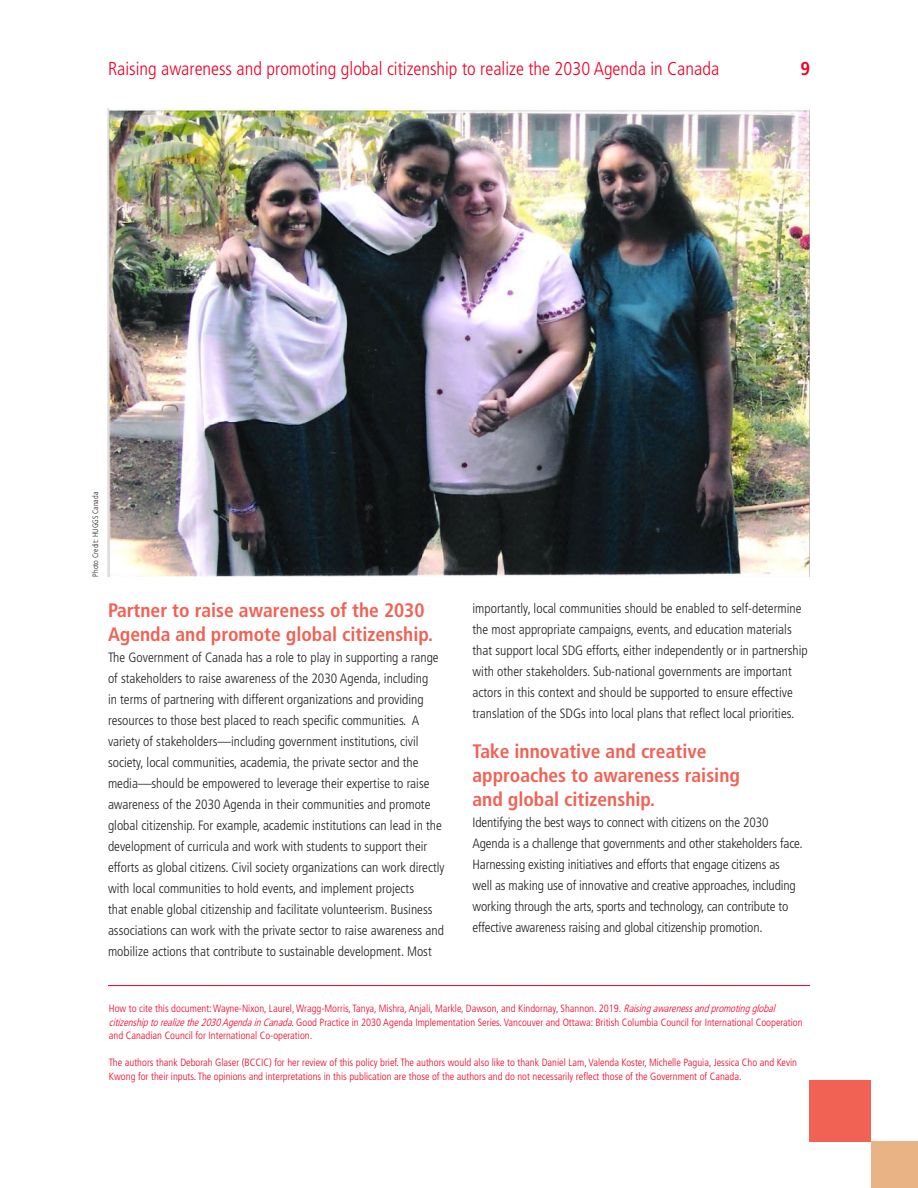
<style>
.page{position:relative;width:918px;height:1188px;background:#fff}
.page>*{position:absolute;margin:0;border:0;box-sizing:border-box;transform-origin:0 0}
.Heading_2{font:700 condensed 19.5px/24px "Frutiger";color:#f16154}
.t1{font:300 condensed 18.6px "Frutiger";color:#ef0027}
.t2{font:700 condensed 18.6px "Frutiger";color:#ef0027}
.t3{font:300 condensed 13.5px/21px "Frutiger";color:#231f20}
.t4{font:300 condensed 10.5px/13.5px "Frutiger";color:#ef0027}
.t5{font:300 condensed 7.8px "Frutiger";color:#231f20}
.s1{font-style:italic}
</style>
<div class="page">
<div style="left:810px;top:1080px;width:61px;height:62px;background:#f16154"></div>
<div style="left:871px;top:1142px;width:47px;height:46px;background:#eab385"></div>
<hr style="left:108px;top:985px;width:702px;height:1px;background:#ef0027">
<img style="left:108px;top:108px;width:702px;height:469px">
<h2 class="t1" style="left:108px;top:58px;width:613px">Raising awareness and promoting global citizenship to realize the 2030 Agenda in Canada</h2>
<h2 class="t2" style="left:800px;top:57px;width:11px">9</h2>
<p class="t5" style="left:91px;top:577px;width:86px;rotate:-90deg">Photo Credit: HUGGS Canada</p>
<p class="Heading_2" style="left:108px;top:598px;width:327px">Partner to raise awareness of the 2030<br>Agenda and promote global citizenship.</p>
<p class="t3" style="left:108px;top:647px;width:338px">The Government of Canada has a role to play in supporting a range of stakeholders to raise awareness of the 2030 Agenda, including<br>in terms of partnering with different organizations and providing resources to those best placed to reach specific communities. A variety of stakeholders—including government institutions, civil society, local communities, academia, the private sector and the media—should be empowered to leverage their expertise to raise awareness of the 2030 Agenda in their communities and promote global citizenship. For example, academic institutions can lead in the development of curricula and work with students to support their efforts as global citizens. Civil society organizations can work directly with local communities to hold events, and implement projects<br>that enable global citizenship and facilitate volunteerism. Business associations can work with the private sector to raise awareness and mobilize actions that contribute to sustainable development. Most</p>
<p class="t3" style="left:472px;top:598px;width:337px">importantly, local communities should be enabled to self-determine the most appropriate campaigns, events, and education materials that support local SDG efforts, either independently or in partnership with other stakeholders. Sub-national governments are important actors in this context and should be supported to ensure effective translation of the SDGs into local plans that reflect local priorities.</p>
<p class="Heading_2" style="left:472px;top:739px;width:269px">Take innovative and creative approaches to awareness raising and global citizenship.</p>
<p class="t3" style="left:472px;top:812px;width:332px">Identifying the best ways to connect with citizens on the 2030<br>Agenda is a challenge that governments and other stakeholders face.<br>Harnessing existing initiatives and efforts that engage citizens as well as making use of innovative and creative approaches, including working through the arts, sports and technology, can contribute to effective awareness raising and global citizenship promotion.</p>
<p class="t4" style="left:109px;top:1002px;width:695px">How to cite this document: Wayne-Nixon, Laurel, Wragg-Morris, Tanya, Mishra, Anjali, Markle, Dawson, and Kindornay, Shannon. 2019. <span class="s1">Raisingawarenessandpromotingglobal citizenshiptorealizethe2030AgendainCanada</span>. Good Practice in 2030 Agenda Implementation Series. Vancouver and Ottawa: British Columbia Council for International Cooperation and Canadian Council for International Co-operation.</p>
<p class="t4" style="left:109px;top:1056px;width:690px">The authors thank Deborah Glaser (BCCIC) for her review of this policy brief. The authors would also like to thank Daniel Lam, Valenda Koster, Michelle Paguia, Jessica Cho and Kevin<br>Kwong for their inputs. The opinions and interpretations in this publication are those of the authors and do not necessarily reflect those of the Government of Canada.</p>
</div>
